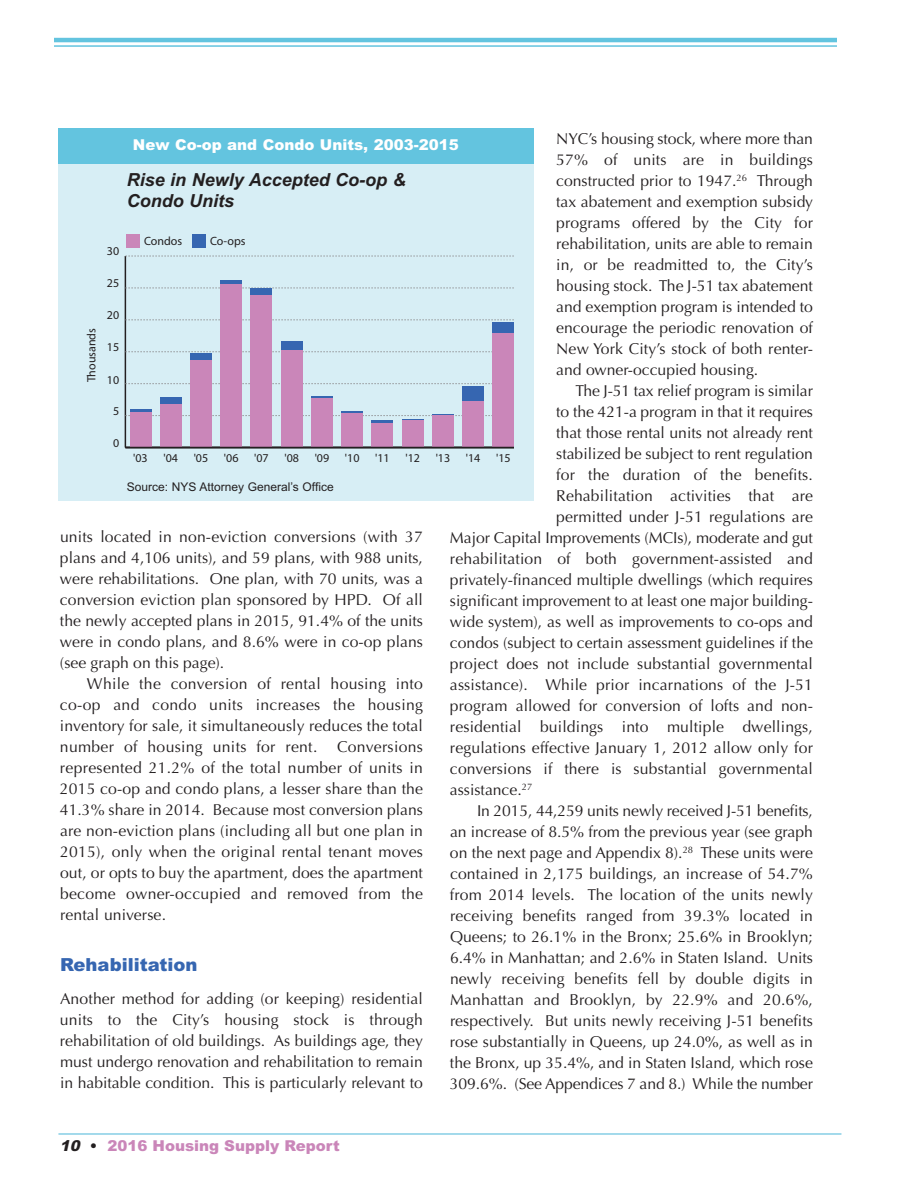
<style>
.page{position:relative;width:918px;height:1188px;background:#fff}
.page>*{position:absolute;margin:0;border:0;box-sizing:border-box;transform-origin:0 0}
.t1{font:italic 700 18px/21px "Arial";color:#231f20}
.t2{font:900 18px "Arial";color:#3666b1}
.t3{font:15.75px/21px "Optima";color:#231f20;text-align:justify}
.t4{font:900 15px "Arial";color:#fff}
.t5{font:900 15px "Arial";color:#ca86b9}
.t6{font:12px "Myriad Pro";color:#231f20}
.t7{font:12px "Arial";color:#231f20}
.t8{font:12px "Myriad";color:#231f20}
.s1{font-style:italic;color:#231f20}
.s2{color:#231f20}
</style>
<div class="page">
<hr style="left:58px;top:1133px;width:783px;height:2px;background:#85cee5">
<hr style="left:54px;top:38px;width:783px;height:4px;background:#63c4df">
<hr style="left:54px;top:45px;width:783px;height:2px;background:#63c4df">
<div style="left:59px;top:163px;width:475px;height:338px;background:#d7eef5"></div>
<div style="left:127px;top:235px;width:13px;height:13px;background:#ca86b9"></div>
<div style="left:193px;top:235px;width:13px;height:13px;background:#3666b1"></div>
<hr style="left:125px;top:256px;width:1px;height:191px;background:#231f20">
<svg style="left:125px;top:383px;width:368px;height:1px"></svg>
<svg style="left:125px;top:351px;width:368px;height:1px"></svg>
<svg style="left:125px;top:319px;width:388px;height:1px"></svg>
<svg style="left:125px;top:288px;width:388px;height:1px"></svg>
<svg style="left:125px;top:256px;width:388px;height:1px"></svg>
<hr style="left:130px;top:410px;width:21px;height:2px;background:#3666b1">
<div style="left:160px;top:397px;width:22px;height:7px;background:#3666b1"></div>
<div style="left:190px;top:353px;width:22px;height:7px;background:#3666b1"></div>
<hr style="left:220px;top:280px;width:22px;height:4px;background:#3666b1">
<div style="left:251px;top:288px;width:21px;height:7px;background:#3666b1"></div>
<div style="left:281px;top:341px;width:22px;height:9px;background:#3666b1"></div>
<hr style="left:311px;top:396px;width:22px;height:2px;background:#3666b1">
<hr style="left:341px;top:411px;width:22px;height:2px;background:#3666b1">
<hr style="left:372px;top:420px;width:21px;height:3px;background:#3666b1">
<svg style="left:125px;top:414px;width:368px;height:6px"></svg>
<div style="left:462px;top:386px;width:22px;height:15px;background:#3666b1"></div>
<div style="left:493px;top:322px;width:20px;height:11px;background:#3666b1"></div>
<div style="left:130px;top:412px;width:21px;height:35px;background:#ca86b9"></div>
<div style="left:160px;top:404px;width:22px;height:43px;background:#ca86b9"></div>
<div style="left:190px;top:360px;width:22px;height:87px;background:#ca86b9"></div>
<div style="left:220px;top:284px;width:22px;height:163px;background:#ca86b9"></div>
<div style="left:251px;top:295px;width:21px;height:152px;background:#ca86b9"></div>
<div style="left:281px;top:350px;width:22px;height:97px;background:#ca86b9"></div>
<div style="left:311px;top:398px;width:22px;height:49px;background:#ca86b9"></div>
<div style="left:341px;top:413px;width:22px;height:34px;background:#ca86b9"></div>
<div style="left:372px;top:423px;width:21px;height:24px;background:#ca86b9"></div>
<div style="left:402px;top:420px;width:22px;height:27px;background:#ca86b9"></div>
<div style="left:432px;top:415px;width:22px;height:32px;background:#ca86b9"></div>
<div style="left:462px;top:401px;width:22px;height:46px;background:#ca86b9"></div>
<div style="left:493px;top:333px;width:20px;height:114px;background:#ca86b9"></div>
<hr style="left:125px;top:447px;width:388px;height:1px;background:#231f20">
<div style="left:58px;top:128px;width:476px;height:36px;background:#63c4df"></div>
<p class="t3" style="left:556px;top:129px;width:258px">NYC’s housing stock, where more than 57% of units are in buildings constructed prior to 1947.<sup>26</sup> Through tax abatement and exemption subsidy programs offered by the City for rehabilitation, units are able to remain in, or be readmitted to, the City’s housing stock. The J-51 tax abatement and exemption program is intended to encourage the periodic renovation of New York City’s stock of both renter&shy;and owner-occupied housing.</p>
<p class="t3" style="left:575px;top:381px;width:239px">The J-51 tax relief program is similar</p>
<p class="t3" style="left:556px;top:402px;width:258px">to the 421-a program in that it requires</p>
<p class="t3" style="left:556px;top:423px;width:258px">that those rental units not already rent</p>
<p class="t3" style="left:556px;top:444px;width:258px">stabilized be subject to rent regulation</p>
<p class="t3" style="left:556px;top:465px;width:258px">for the duration of the benefits.</p>
<p class="t3" style="left:556px;top:486px;width:258px">Rehabilitation activities that are</p>
<p class="t3" style="left:556px;top:507px;width:258px">permitted under J-51 regulations are</p>
<p class="t3" style="left:450px;top:528px;width:365px">Major Capital Improvements (MCIs), moderate and gut</p>
<p class="t3" style="left:450px;top:549px;width:364px">rehabilitation of both government-assisted and</p>
<p class="t3" style="left:450px;top:570px;width:365px">privately-financed multiple dwellings (which requires</p>
<p class="t3" style="left:450px;top:591px;width:365px">significant improvement to at least one major building-</p>
<p class="t3" style="left:450px;top:612px;width:364px">wide system), as well as improvements to co-ops and</p>
<p class="t3" style="left:450px;top:633px;width:364px">condos (subject to certain assessment guidelines if the</p>
<p class="t3" style="left:450px;top:654px;width:364px">project does not include substantial governmental</p>
<p class="t3" style="left:450px;top:675px;width:364px">assistance). While prior incarnations of the J-51</p>
<p class="t3" style="left:450px;top:696px;width:364px">program allowed for conversion of lofts and non-</p>
<p class="t3" style="left:450px;top:717px;width:364px">residential buildings into multiple dwellings,</p>
<p class="t3" style="left:450px;top:738px;width:364px">regulations effective January 1, 2012 allow only for</p>
<p class="t3" style="left:450px;top:759px;width:364px">conversions if there is substantial governmental</p>
<p class="t3" style="left:450px;top:780px;width:84px">assistance.<sup>27</sup></p>
<p class="t3" style="left:477px;top:801px;width:337px">In 2015, 44,259 units newly received J-51 benefits,</p>
<p class="t3" style="left:450px;top:822px;width:364px">an increase of 8.5% from the previous year (see graph</p>
<p class="t3" style="left:450px;top:843px;width:365px">on the next page and Appendix 8).<sup>28</sup> These units were</p>
<p class="t3" style="left:450px;top:864px;width:364px">contained in 2,175 buildings, an increase of 54.7%</p>
<p class="t3" style="left:450px;top:885px;width:364px">from 2014 levels. The location of the units newly</p>
<p class="t3" style="left:450px;top:906px;width:364px">receiving benefits ranged from 39.3% located in</p>
<p class="t3" style="left:450px;top:927px;width:365px">Queens; to 26.1% in the Bronx; 25.6% in Brooklyn;</p>
<p class="t3" style="left:450px;top:948px;width:364px">6.4% in Manhattan; and 2.6% in Staten Island. Units</p>
<p class="t3" style="left:450px;top:969px;width:364px">newly receiving benefits fell by double digits in</p>
<p class="t3" style="left:450px;top:990px;width:364px">Manhattan and Brooklyn, by 22.9% and 20.6%,</p>
<p class="t3" style="left:450px;top:1011px;width:364px">respectively. But units newly receiving J-51 benefits</p>
<p class="t3" style="left:450px;top:1032px;width:365px">rose substantially in Queens, up 24.0%, as well as in</p>
<p class="t3" style="left:450px;top:1053px;width:364px">the Bronx, up 35.4%, and in Staten Island, which rose</p>
<p class="t3" style="left:450px;top:1074px;width:364px">309.6%. (See Appendices 7 and 8.) While the number</p>
<p class="t4" style="left:133px;top:136px;width:327px">New Co-op and Condo Units, 2003-2015</p>
<p class="t1" style="left:127px;top:170px;width:280px">Rise in Newly Accepted Co-op &amp;<br>Condo Units</p>
<p class="t6" style="left:144px;top:236px;width:40px">Condos</p>
<p class="t6" style="left:210px;top:236px;width:37px">Co-ops</p>
<p class="t6" style="left:107px;top:247px;width:14px">30</p>
<p class="t6" style="left:107px;top:279px;width:14px">25</p>
<p class="t6" style="left:107px;top:311px;width:14px">20</p>
<p class="t8" style="left:87px;top:382px;width:56px;rotate:-90deg">Thousands</p>
<p class="t6" style="left:107px;top:342px;width:14px">15</p>
<p class="t6" style="left:107px;top:376px;width:14px">10</p>
<p class="t6" style="left:113px;top:406px;width:8px">5</p>
<p class="t6" style="left:113px;top:438px;width:8px">0</p>
<p class="t6" style="left:133px;top:454px;width:16px">'03</p>
<p class="t6" style="left:163px;top:454px;width:16px">'04</p>
<p class="t6" style="left:194px;top:454px;width:16px">'05</p>
<p class="t6" style="left:224px;top:454px;width:16px">'06</p>
<p class="t6" style="left:254px;top:454px;width:16px">'07</p>
<p class="t6" style="left:284px;top:454px;width:16px">'08</p>
<p class="t6" style="left:315px;top:454px;width:16px">'09</p>
<p class="t6" style="left:345px;top:454px;width:16px">'10</p>
<p class="t6" style="left:375px;top:454px;width:16px">'11</p>
<p class="t6" style="left:405px;top:454px;width:16px">'12</p>
<p class="t6" style="left:436px;top:454px;width:16px">'13</p>
<p class="t6" style="left:466px;top:454px;width:16px">'14</p>
<p class="t6" style="left:496px;top:454px;width:16px">'15</p>
<p class="t7" style="left:127px;top:480px;width:208px">Source: NYS Attorney General’s Office</p>
<p class="t3" style="left:60px;top:527px;width:365px">units located in non-eviction conversions (with 37 plans and 4,106 units), and 59 plans, with 988 units, were rehabilitations. One plan, with 70 units, was a conversion eviction plan sponsored by HPD. Of all the newly accepted plans in 2015, 91.4% of the units were in condo plans, and 8.6% were in co-op plans (see graph on this page).</p>
<p class="t3" style="left:60px;top:674px;width:365px;text-indent:27px">While the conversion of rental housing into co-op and condo units increases the housing inventory for sale, it simultaneously reduces the total number of housing units for rent. Conversions represented 21.2% of the total number of units in 2015 co-op and condo plans, a lesser share than the 41.3% share in 2014. Because most conversion plans are non-eviction plans (including all but one plan in 2015), only when the original rental tenant moves out, or opts to buy the apartment, does the apartment become owner-occupied and removed from the rental universe.</p>
<p class="t2" style="left:60px;top:955px;width:139px">Rehabilitation</p>
<p class="t3" style="left:60px;top:989px;width:365px">Another method for adding (or keeping) residential units to the City’s housing stock is through rehabilitation of old buildings. As buildings age, they must undergo renovation and rehabilitation to remain in habitable condition. This is particularly relevant to</p>
<p class="t5" style="left:60px;top:1137px;width:281px"><span class="s1">10</span> <span class="s2">•</span> 2016 Housing Supply Report</p>
</div>
